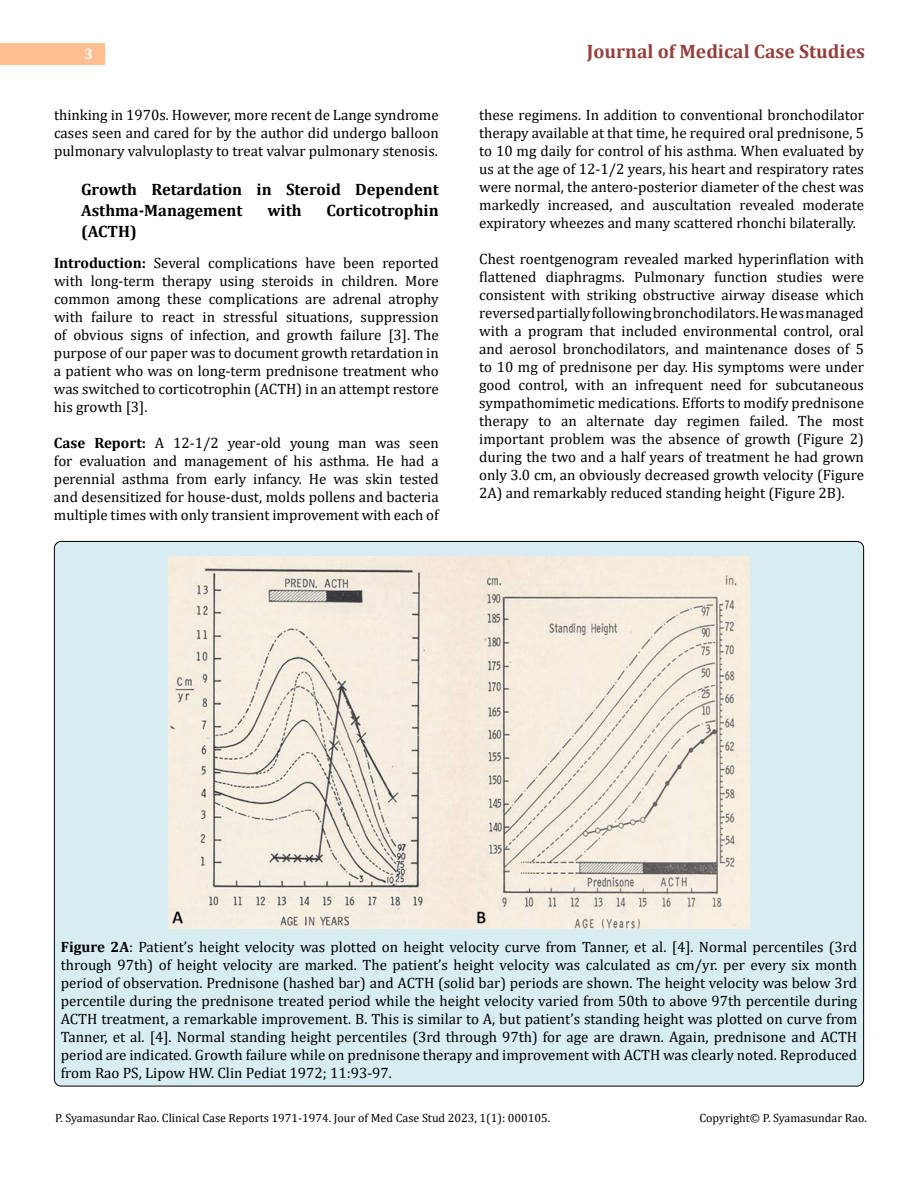
<style>
.page{position:relative;width:918px;height:1188px;background:#fff}
.page>*{position:absolute;margin:0;border:0;box-sizing:border-box;transform-origin:0 0}
.t1{font:700 19.5px "Cambria";color:#953f3c}
.t2{font:700 16.5px/21px "Cambria";color:#000}
.t3{font:15px/18px "Cambria";color:#000;text-align:justify}
.t4{font:700 15px "Cambria";color:#fff}
.t5{font:12px "Cambria";color:#000}
.s1{font-weight:700}
</style>
<div class="page">
<div style="left:0;top:43px;width:105px;height:21px;background:#ffbf91"></div>
<div style="left:54px;top:541px;width:810px;height:545px;background:#d8edf2;border-radius:7px"></div>
<img style="left:168px;top:556px;width:582px;height:372px">
<p class="t4" style="left:84px;top:44px;width:10px">3</p>
<h1 class="t1" style="left:587px;top:38px;width:280px">Journal of Medical Case Studies</h1>
<p class="t3" style="left:54px;top:105px;width:386px">thinking in 1970s. However, more recent de Lange syndrome cases seen and cared for by the author did undergo balloon pulmonary valvuloplasty to treat valvar pulmonary stenosis.</p>
<p class="t2" style="left:81px;top:178px;width:359px">Growth Retardation in Steroid Dependent<br>Asthma-Management</p>
<p class="t2" style="left:267px;top:199px;width:36px">with</p>
<p class="t2" style="left:327px;top:199px;width:114px">Corticotrophin</p>
<p class="t2" style="left:81px;top:220px;width:57px">(ACTH)</p>
<p class="t3" style="left:54px;top:254px;width:386px"><span class="s1">Introduction:</span> Several complications have been reported with long-term therapy using steroids in children. More common among these complications are adrenal atrophy with failure to react in stressful situations, suppression of obvious signs of infection, and growth failure [3]. The purpose of our paper was to document growth retardation in a patient who was on long-term prednisone treatment who was switched to corticotrophin (ACTH) in an attempt restore his growth [3].</p>
<p class="t3" style="left:54px;top:434px;width:386px"><span class="s1">Case Report:</span> A 12-1/2 year-old young man was seen for evaluation and management of his asthma. He had a perennial asthma from early infancy. He was skin tested and desensitized for house-dust, molds pollens and bacteria multiple times with only transient improvement with each of</p>
<p class="t3" style="left:479px;top:105px;width:386px">these regimens. In addition to conventional bronchodilator therapy available at that time, he required oral prednisone, 5 to 10 mg daily for control of his asthma. When evaluated by us at the age of 12-1/2 years, his heart and respiratory rates were normal, the antero-posterior diameter of the chest was markedly increased, and auscultation revealed moderate expiratory wheezes and many scattered rhonchi bilaterally.</p>
<p class="t3" style="left:479px;top:249px;width:386px">Chest roentgenogram revealed marked hyperinflation with flattened diaphragms. Pulmonary function studies were consistent with striking obstructive airway disease which reversed partially following bronchodilators. He was managed with a program that included environmental control, oral and aerosol bronchodilators, and maintenance doses of 5 to 10 mg of prednisone per day. His symptoms were under good control, with an infrequent need for subcutaneous sympathomimetic medications. Efforts to modify prednisone therapy to an alternate day regimen failed. The most important problem was the absence of growth (Figure 2) during the two and a half years of treatment he had grown only 3.0 cm, an obviously decreased growth velocity (Figure 2A) and remarkably reduced standing height (Figure 2B).</p>
<p class="t3" style="left:61px;top:938px;width:798px"><span class="s1">Figure 2A</span>: Patient’s height velocity was plotted on height velocity curve from Tanner, et al. [4]. Normal percentiles (3rd through 97th) of height velocity are marked. The patient’s height velocity was calculated as cm/yr. per every six month period of observation. Prednisone (hashed bar) and ACTH (solid bar) periods are shown. The height velocity was below 3rd percentile during the prednisone treated period while the height velocity varied from 50th to above 97th percentile during ACTH treatment, a remarkable improvement. B. This is similar to A, but patient’s standing height was plotted on curve from Tanner, et al. [4]. Normal standing height percentiles (3rd through 97th) for age are drawn. Again, prednisone and ACTH period are indicated. Growth failure while on prednisone therapy and improvement with ACTH was clearly noted. Reproduced from Rao PS, Lipow HW. Clin Pediat 1972; 11:93-97.</p>
<p class="t5" style="left:55px;top:1111px;width:497px">P. Syamasundar Rao. Clinical Case Reports 1971-1974. Jour of Med Case Stud 2023, 1(1): 000105.</p>
<p class="t5" style="left:699px;top:1111px;width:169px">Copyright© P. Syamasundar Rao.</p>
</div>
